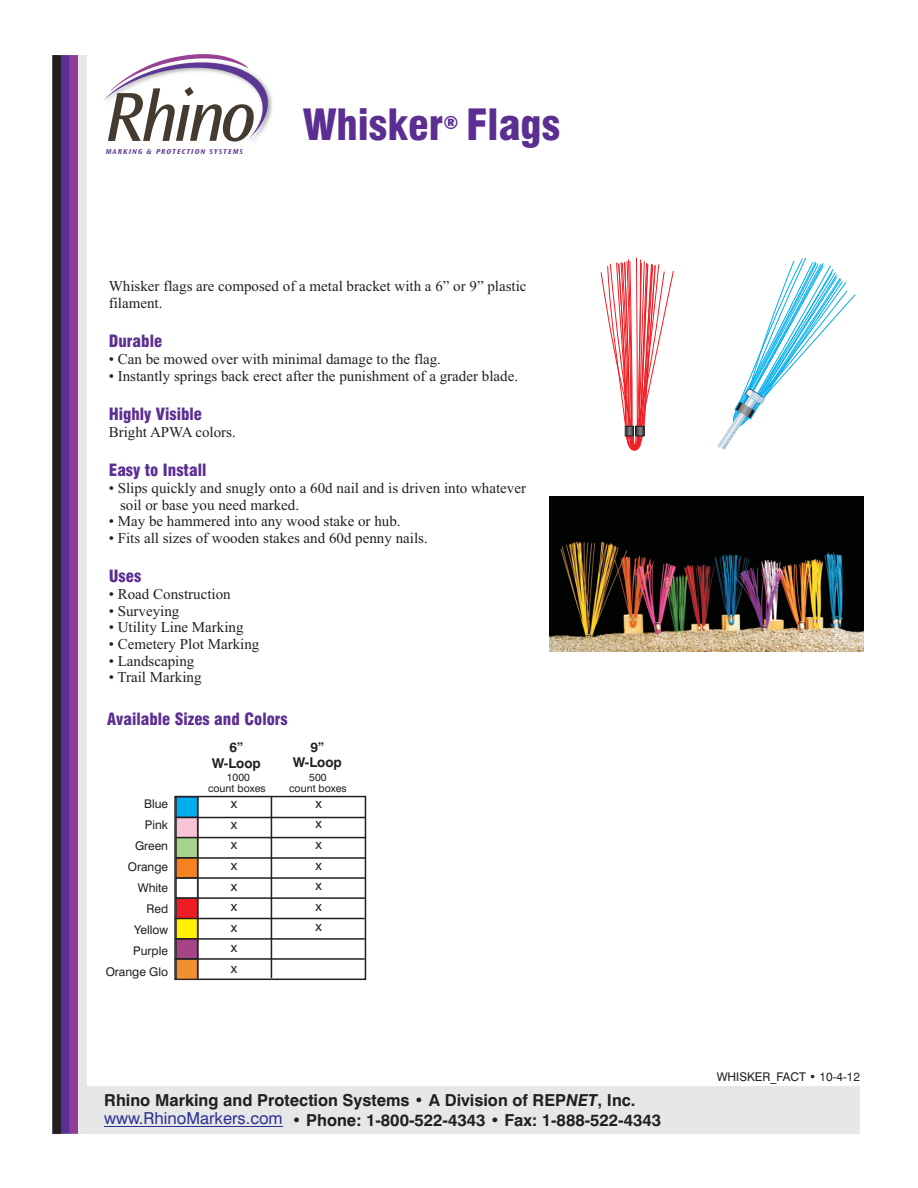
<style>
.page{position:relative;width:918px;height:1188px;background:#fff}
.page>*{position:absolute;margin:0;border:0;box-sizing:border-box;transform-origin:0 0}
.t1{font:italic 72.45px "Ocean Sans";color:#443a30}
.t2{font:900 condensed 42px "Swiss 721 BT";color:#5b2e91}
.t3{font:900 condensed 18px "Swiss 721 BT";color:#5b2e91}
.t4{font:700 16.5px "Swiss 721 BT";color:#231f20}
.t5{font:900 condensed 16.5px "Swiss 721 BT";color:#5b2e91}
.t6{font:16.5px "Swiss 721 BT";color:#2d3291}
.t7{font:15px/16.6px "Times New Roman";color:#231f20}
.t8{font:13.5px/20.5px "Swiss 721 BT";color:#231f20;text-align:justify}
.t9{font:700 13.5px/15.6px "Swiss 721 BT";color:#231f20;text-align:center}
.t10{font:12px/21px "Swiss 721 BT";color:#231f20;text-align:right}
.t11{font:10.5px/10.8px "Swiss 721 BT";color:#231f20;text-align:center}
.t12{font:italic 700 7.5px "Ocean Sans";letter-spacing:.14em;color:#5c3894}
.s1{font-family:"Ocean Sans";font-weight:400;font-style:italic;font-stretch:normal;font-size:72.45px;color:#443a30}
.s2{font-style:italic}
.s3{color:#2a2723}
</style>
<div class="page">
<svg style="left:104px;top:54px;width:167px;height:85px"></svg>
<div style="left:54px;top:1087px;width:806px;height:47px;background:#e6e7e9"></div>
<div style="left:52px;top:55px;width:9px;height:1079px;background:#231f20"></div>
<div style="left:61px;top:55px;width:9px;height:1079px;background:#5b2e91"></div>
<div style="left:70px;top:55px;width:9px;height:1079px;background:#8f3e97"></div>
<div style="left:78px;top:55px;width:9px;height:1079px;background:#e6e7e9"></div>
<div style="left:174px;top:796px;width:192px;height:184px;border:1px solid #231f20"></div>
<hr style="left:271px;top:796px;width:1px;height:182px;background:#231f20">
<hr style="left:197px;top:796px;width:2px;height:183px;background:#231f20">
<svg style="left:176px;top:797px;width:22px;height:183px;background:#b89471"></svg>
<hr style="left:175px;top:817px;width:190px;height:1px;background:#231f20">
<hr style="left:176px;top:837px;width:190px;height:1px;background:#231f20">
<hr style="left:176px;top:857px;width:190px;height:2px;background:#231f20">
<hr style="left:176px;top:877px;width:190px;height:2px;background:#231f20">
<hr style="left:175px;top:897px;width:190px;height:2px;background:#231f20">
<hr style="left:175px;top:918px;width:190px;height:1px;background:#231f20">
<hr style="left:175px;top:938px;width:190px;height:2px;background:#231f20">
<hr style="left:175px;top:958px;width:190px;height:2px;background:#231f20">
<svg style="left:600px;top:257px;width:74px;height:194px"></svg>
<div style="left:636px;top:426px;width:8px;height:10px;border:1px solid #231f20"></div>
<svg style="left:717px;top:258px;width:139px;height:192px"></svg>
<img style="left:549px;top:497px;width:315px;height:154px">
<hr style="left:104px;top:1126px;width:179px;height:1px;background:#2d3291">
<h2 class="t2" style="left:173px;top:108px;width:389px"><span class="s1">ino</span> Whisker Flags</h2>
<h1 class="t1" style="left:105px;top:88px;width:74px">Rh</h1>
<p class="t12" style="left:106px;top:148px;width:38px">MARKING</p>
<p class="t12" style="left:147px;top:148px;width:98px">&amp; PROTECTION SYSTEMS</p>
<p class="t3" style="left:443px;top:115px;width:16px">®</p>
<p class="t7" style="left:109px;top:279px;width:419px">Whisker flags are composed of a metal bracket with a 6” or 9” plastic filament.</p>
<p class="t5" style="left:109px;top:334px;width:55px">Durable</p>
<p class="t7" style="left:109px;top:352px;width:334px">• Can be mowed over with minimal damage to the flag.</p>
<p class="t7" style="left:109px;top:369px;width:411px">• Instantly springs back erect after the punishment of a grader blade.</p>
<p class="t5" style="left:109px;top:407px;width:95px">Highly Visible</p>
<p class="t7" style="left:109px;top:425px;width:129px">Bright APWA colors.</p>
<p class="t5" style="left:109px;top:463px;width:99px">Easy to Install</p>
<p class="t7" style="left:120px;top:481px;width:408px;text-indent:-11px">• Slips quickly and snugly onto a 60d nail and is driven into whatever soil or base you need marked.</p>
<p class="t7" style="left:109px;top:514px;width:293px">• May be hammered into any wood stake or hub.</p>
<p class="t7" style="left:109px;top:531px;width:320px">• Fits all sizes of wooden stakes and 60d penny nails.</p>
<p class="t5" style="left:109px;top:569px;width:34px">Uses</p>
<p class="t7" style="left:109px;top:587px;width:123px">• Road Construction</p>
<p class="t7" style="left:109px;top:604px;width:72px">• Surveying</p>
<p class="t7" style="left:109px;top:620px;width:136px">• Utility Line Marking</p>
<p class="t7" style="left:109px;top:637px;width:152px">• Cemetery Plot Marking</p>
<p class="t7" style="left:109px;top:654px;width:87px">• Landscaping</p>
<p class="t7" style="left:109px;top:670px;width:94px">• Trail Marking</p>
<p class="t5" style="left:107px;top:713px;width:182px">Available Sizes and Colors</p>
<p class="t9" style="left:212px;top:741px;width:51px">6”<br>W-Loop</p>
<p class="t9" style="left:293px;top:741px;width:51px">9”<br>W-Loop</p>
<p class="t11" style="left:208px;top:773px;width:59px">1000<br>count boxes</p>
<p class="t11" style="left:289px;top:773px;width:59px">500<br>count boxes</p>
<p class="t10" style="left:106px;top:794px;width:64px">Blue<br>Pink<br>Green<br>Orange<br>White<br>Red<br>Yellow<br>Purple<br>Orange Glo</p>
<p class="t8" style="left:231px;top:795px;width:8px">x x x x x x x x x</p>
<p class="t8" style="left:316px;top:794px;width:8px">x x x x x x x</p>
<p class="t4" style="left:104px;top:1093px;width:533px">Rhino Marking and Protection Systems • A Division of REP<span class="s2">NET</span>, Inc.</p>
<p class="t4" style="left:292px;top:1113px;width:371px">• Phone: 1-800-522-4343 • Fax: 1-888-522-4343</p>
<p class="t6" style="left:104px;top:1112px;width:180px">www.RhinoMarkers.com</p>
<p class="t10" style="left:717px;top:1067px;width:145px">WHISKER_FACT • <span class="s3">10-4-12</span></p>
</div>
